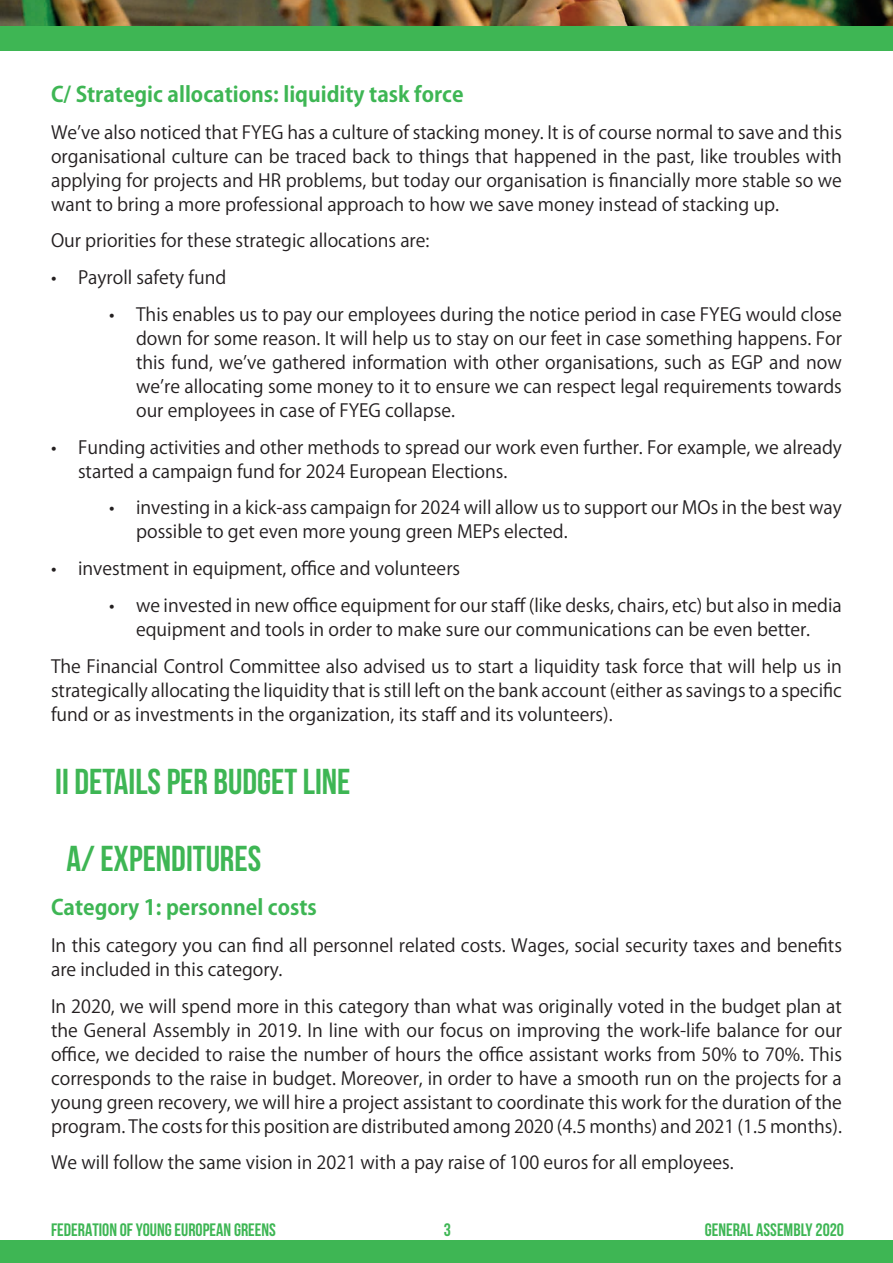
<style>
.page{position:relative;width:893px;height:1263px;background:#fff}
.page>*{position:absolute;margin:0;border:0;box-sizing:border-box;transform-origin:0 0}
.t1{font:700 36px/77.2px "Bebas Neue";color:#3eb654}
.t2{font:700 21px "Koz Go Pro";color:#3eb654}
.t3{font:18px/24px "Koz Go Pro";color:#231f20;text-align:justify}
.t4{font:700 18px "Bebas Neue";color:#3eb654}
</style>
<div class="page">
<div style="left:0;top:1240px;width:893px;height:23px;background:#3eb654"></div>
<div style="left:0;top:26px;width:893px;height:25px;background:#3eb654"></div>
<img style="left:0;top:0;width:893px;height:26px">
<p class="t2" style="left:51px;top:81px;width:414px">C/ Strategic allocations: liquidity task force</p>
<p class="t3" style="left:51px;top:121px;width:792px">Weʼve also noticed that FYEG has a culture of stacking money. It is of course normal to save and this organisational culture can be traced back to things that happened in the past, like troubles with applying for projects and HR problems, but today our organisation is financially more stable so we want to bring a more professional approach to how we save money instead of stacking up.</p>
<p class="t3" style="left:51px;top:229px;width:380px">Our priorities for these strategic allocations are:</p>
<p class="t3" style="left:51px;top:266px;width:177px">• Payroll safety fund</p>
<p class="t3" style="left:136px;top:303px;width:707px;text-indent:-27px">• This enables us to pay our employees during the notice period in case FYEG would close down for some reason. It will help us to stay on our feet in case something happens. For this fund, weʼve gathered information with other organisations, such as EGP and now weʼre allocating some money to it to ensure we can respect legal requirements towards our employees in case of FYEG collapse.</p>
<p class="t3" style="left:78px;top:436px;width:765px;text-indent:-27px">• Funding activities and other methods to spread our work even further. For example, we already started a campaign fund for 2024 European Elections.</p>
<p class="t3" style="left:136px;top:496px;width:707px;text-indent:-27px">• investing in a kick-ass campaign for 2024 will allow us to support our MOs in the best way possible to get even more young green MEPs elected.</p>
<p class="t3" style="left:51px;top:557px;width:411px">• investment in equipment, office and volunteers</p>
<p class="t3" style="left:109px;top:594px;width:734px;text-align:center">• we invested in new office equipment for our staff (like desks, chairs, etc) but also in media equipment and tools in order to make sure our communications can be even better.</p>
<p class="t3" style="left:51px;top:655px;width:792px">The Financial Control Committee also advised us to start a liquidity task force that will help us in strategically allocating the liquidity that is still left on the bank account (either as savings to a specific fund or as investments in the organization, its staff and its volunteers).</p>
<h1 class="t1" style="left:66px;top:742px;width:286px;text-indent:-11px">II DETAILS PER BUDGET LINE<br>A/ EXPENDITURES</h1>
<p class="t2" style="left:51px;top:894px;width:267px">Category 1: personnel costs</p>
<p class="t3" style="left:51px;top:934px;width:792px">In this category you can find all personnel related costs. Wages, social security taxes and benefits are included in this category.</p>
<p class="t3" style="left:51px;top:994px;width:792px">In 2020, we will spend more in this category than what was originally voted in the budget plan at the General Assembly in 2019. In line with our focus on improving the work-life balance for our office, we decided to raise the number of hours the office assistant works from 50% to 70%. This corresponds to the raise in budget. Moreover, in order to have a smooth run on the projects for a young green recovery, we will hire a project assistant to coordinate this work for the duration of the program. The costs for this position are distributed among 2020 (4.5 months) and 2021 (1.5 months).</p>
<p class="t3" style="left:51px;top:1151px;width:684px">We will follow the same vision in 2021 with a pay raise of 100 euros for all employees.</p>
<p class="t4" style="left:51px;top:1220px;width:226px">FEDERATION OF YOUNG EUROPEAN GREENS</p>
<p class="t4" style="left:444px;top:1220px;width:9px">3</p>
<p class="t4" style="left:705px;top:1220px;width:141px">GENERAL ASSEMBLY 2020</p>
</div>
